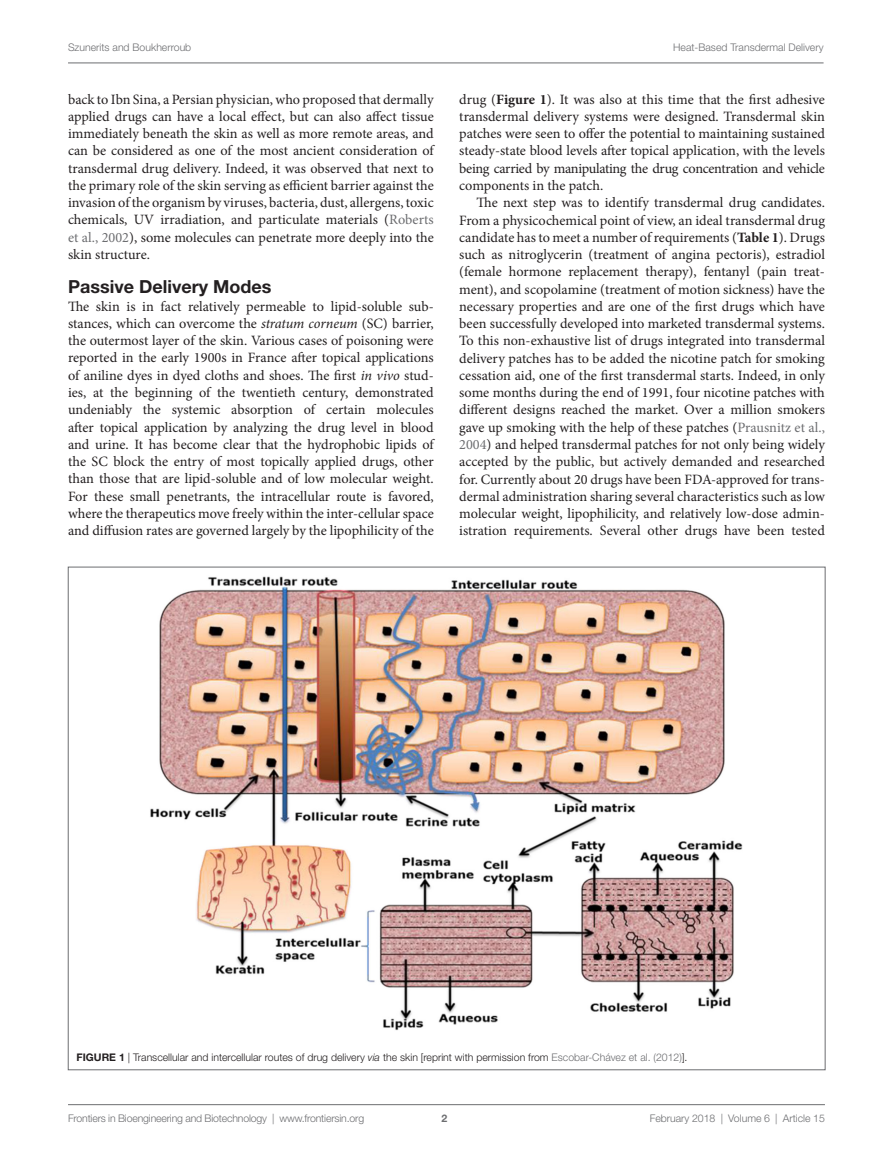
<style>
.page{position:relative;width:893px;height:1170px;background:#fff}
.page>*{position:absolute;margin:0;border:0;box-sizing:border-box;transform-origin:0 0}
.t1{font:700 18px "Helvetica Neue LT Std";color:#231f20}
.t2{font:14.25px/17.2px "Minion Pro";letter-spacing:-.005em;color:#231f20;text-align:justify}
.t3{font:300 10.5px "Helvetica Neue LT Std";color:#6c6d70}
.t4{font:300 10.5px "Helvetica Neue LT Std";color:#231f20}
.t5{font:700 10.5px "Helvetica Neue LT Std";color:#6c6d70}
.s1{color:#6c6d70}
.s2{font-style:italic}
.s3{font-weight:700}
</style>
<div class="page">
<img style="left:150px;top:576px;width:593px;height:455px">
<hr style="left:68px;top:63px;width:756px;height:1px;background:#6c6d70">
<hr style="left:68px;top:1104px;width:757px;height:1px;background:#6c6d70">
<p class="t3" style="left:68px;top:41px;width:125px">Szunerits and Boukherroub</p>
<p class="t3" style="left:673px;top:41px;width:152px">Heat-Based Transdermal Delivery</p>
<p class="t2" style="left:68px;top:90px;width:367px">back to Ibn Sina, a Persian physician, who proposed that dermally applied drugs can have a local effect, but can also affect tissue immediately beneath the skin as well as more remote areas, and can be considered as one of the most ancient consideration of transdermal drug delivery. Indeed, it was observed that next to the primary role of the skin serving as efficient barrier against the invasion of the organism by viruses, bacteria, dust, allergens, toxic chemicals, UV irradiation, and particulate materials (<span class="s1">Roberts et al., 2002</span>), some molecules can penetrate more deeply into the skin structure.</p>
<p class="t1" style="left:68px;top:276px;width:205px">Passive Delivery Modes</p>
<p class="t2" style="left:68px;top:297px;width:367px">The skin is in fact relatively permeable to lipid-soluble sub&shy;stances, which can overcome the <span class="s2">stratum corneum</span> (SC) barrier, the outermost layer of the skin. Various cases of poisoning were reported in the early 1900s in France after topical applications of aniline dyes in dyed cloths and shoes. The first <span class="s2">in vivo</span> stud&shy;ies, at the beginning of the twentieth century, demonstrated undeniably the systemic absorption of certain molecules after topical application by analyzing the drug level in blood and urine. It has become clear that the hydrophobic lipids of the SC block the entry of most topically applied drugs, other than those that are lipid-soluble and of low molecular weight.<br>For these small penetrants, the intracellular route is favored, where the therapeutics move freely within the inter-cellular space and diffusion rates are governed largely by the lipophilicity of the</p>
<p class="t2" style="left:459px;top:90px;width:367px">drug (<span class="s3">Figure 1</span>). It was also at this time that the first adhesive transdermal delivery systems were designed. Transdermal skin patches were seen to offer the potential to maintaining sustained steady-state blood levels after topical application, with the levels being carried by manipulating the drug concentration and vehicle components in the patch.</p>
<p class="t2" style="left:459px;top:194px;width:367px;text-indent:17px">The next step was to identify transdermal drug candidates.<br>From a physicochemical point of view, an ideal transdermal drug candidate has to meet a number of requirements (<span class="s3">Table 1</span>). Drugs such as nitroglycerin (treatment of angina pectoris), estradiol (female hormone replacement therapy), fentanyl (pain treat&shy;ment), and scopolamine (treatment of motion sickness) have the necessary properties and are one of the first drugs which have been successfully developed into marketed transdermal systems.<br>To this non-exhaustive list of drugs integrated into transdermal delivery patches has to be added the nicotine patch for smoking cessation aid, one of the first transdermal starts. Indeed, in only some months during the end of 1991, four nicotine patches with different designs reached the market. Over a million smokers gave up smoking with the help of these patches (<span class="s1">Prausnitz et al., 2004</span>) and helped transdermal patches for not only being widely accepted by the public, but actively demanded and researched for. Currently about 20 drugs have been FDA-approved for trans&shy;dermal administration sharing several characteristics such as low molecular weight, lipophilicity, and relatively low-dose admin&shy;istration requirements. Several other drugs have been tested</p>
<p class="t4" style="left:77px;top:1051px;width:612px"><span class="s3">Figur e 1</span> | Transcellular and intercellular routes of drug delivery <span class="s2">via</span> the skin [reprint with permission from <span class="s1">Escobar-Chávez et al. (2012)</span>].</p>
<p class="t3" style="left:68px;top:1111px;width:298px">Frontiers in Bioengineering and Biotechnology | www.frontiersin.org</p>
<p class="t3" style="left:650px;top:1111px;width:177px">February 2018 | Volume 6 | Article 15</p>
<p class="t5" style="left:441px;top:1111px;width:7px">2</p>
</div>
